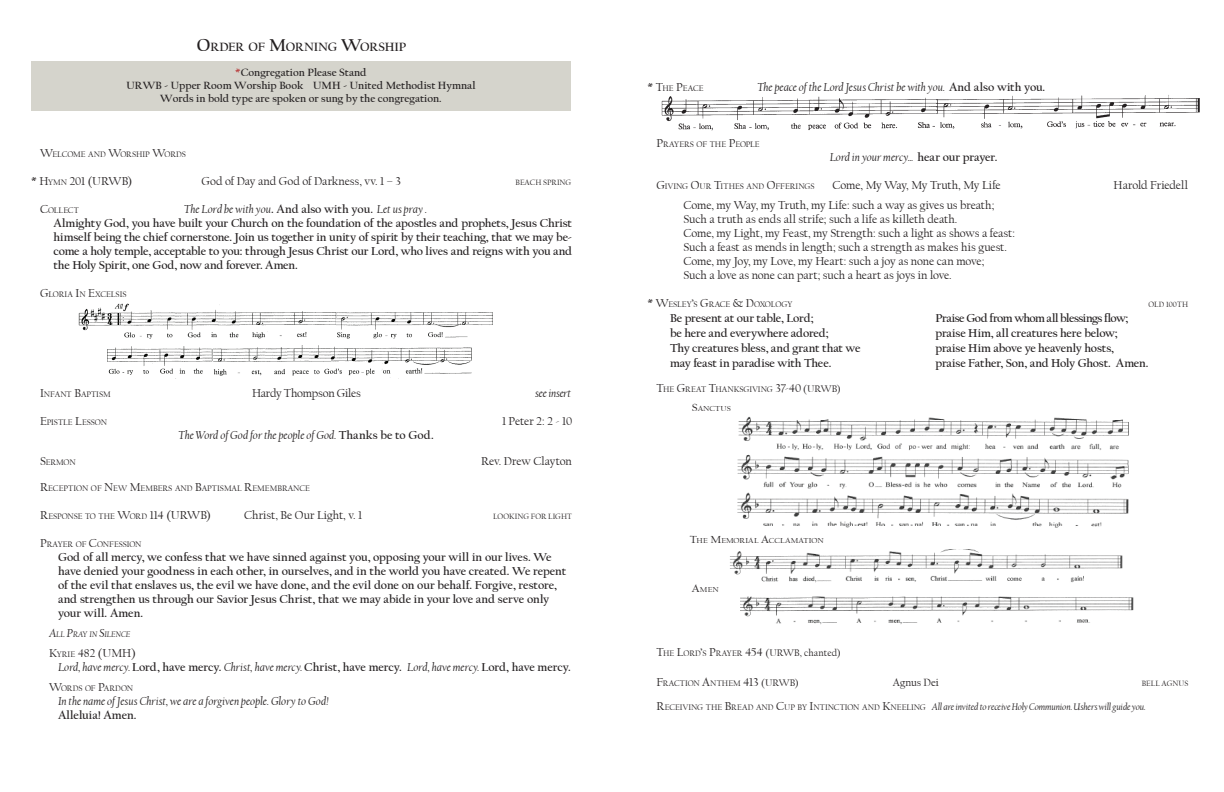
<style>
.page{position:relative;width:1224px;height:792px;background:#fff}
.page>*{position:absolute;margin:0;border:0;box-sizing:border-box;transform-origin:0 0}
.t1{font:700 12.6px "Californian FB";letter-spacing:-.005em;color:#231f20}
.t2{font:700 12px/14px "Californian FB";letter-spacing:-.01em;color:#231f20}
.t3{font:12px/14px "Californian FB";letter-spacing:-.01em;color:#231f20}
.t4{font:italic 12px/14px "Californian FB";letter-spacing:-.005em;color:#231f20}
.t5{font:700 12px "Californian FB";letter-spacing:-.04em;color:#231f20}
.t6{font:700 11px/13.2px "Californian FB";color:#231f20;text-align:center}
.t7{font:11px "Californian FB";letter-spacing:.005em;color:#231f20}
.t8{font:italic 10px "Californian FB";letter-spacing:-.02em;color:#231f20}
.t9{font:10px "Californian FB";letter-spacing:.005em;color:#231f20}
.t10{font:8.4px "Californian FB";color:#231f20}
.t11{font:8.4px "Californian FB";letter-spacing:-.02em;color:#231f20}
.t12{font:italic 8.4px "Californian FB";color:#231f20}
.t13{font:8px "Californian FB";color:#231f20}
.t14{font:7.5px "Californian FB";letter-spacing:.005em;color:#231f20;scale:1.12 1}
.s1{font-size:18px}
.s2{color:#b83535}
.s3{font-size:12px}
.s4{font-size:8.4px}
.s5{font-weight:400;font-style:italic}
.s6{font-weight:700;font-style:normal}
.s7{font-style:normal}
.s8{font-style:normal;font-size:8.4px}
.s9{font-size:10px}
.s10{font-size:10.7px}
.s11{font-style:normal;font-size:12px}
</style>
<div class="page">
<img style="left:78px;top:303px;width:258px;height:36px">
<img style="left:336px;top:312px;width:156px;height:27px">
<img style="left:212px;top:345px;width:260px;height:34px">
<img style="left:107px;top:346px;width:105px;height:33px">
<div style="left:31px;top:62px;width:540px;height:49px;background:#d5d4cc"></div>
<img style="left:737px;top:416px;width:392px;height:112px">
<img style="left:730px;top:549px;width:393px;height:34px">
<img style="left:740px;top:597px;width:394px;height:28px">
<img style="left:661px;top:96px;width:275px;height:35px">
<img style="left:936px;top:95px;width:264px;height:34px">
<p class="t1" style="left:197px;top:40px;width:210px"><span class="s1">O</span>RDER OF <span class="s1">M</span>ORNING <span class="s1">W</span>ORSHIP</p>
<p class="t6" style="left:126px;top:66px;width:350px"><span class="s2">*</span>Congregation Please Stand<br>URWB - Upper Room Worship Book UMH - United Methodist Hymnal<br>Words in bold type are spoken or sung by the congregation.</p>
<p class="t10" style="left:40px;top:149px;width:148px"><span class="s3">W</span>ELCOME AND <span class="s3">W</span>ORSHIP <span class="s3">W</span>ORDS</p>
<p class="t3" style="left:31px;top:174px;width:103px">* H<span class="s4">YMN</span> 201 (URWB)</p>
<p class="t3" style="left:201px;top:174px;width:201px">God of Day and God of Darkness, vv. 1 – 3</p>
<p class="t13" style="left:516px;top:178px;width:57px">BEACH SPRING</p>
<p class="t10" style="left:40px;top:205px;width:40px"><span class="s3">C</span>OLLECT</p>
<p class="t2" style="left:53px;top:202px;width:520px;text-indent:131px"><span class="s5">The Lord be with you</span>. And also with you. <span class="s5">Let us pray .<br></span>Almighty God, you have built your Church on the foundation of the apostles and prophets, Jesus Christ himself being the chief cornerstone. Join us together in unity of spirit by their teaching, that we may be&shy;come a holy temple, acceptable to you: through Jesus Christ our Lord, who lives and reigns with you and the Holy Spirit, one God, now and forever. Amen.</p>
<p class="t10" style="left:40px;top:289px;width:88px"><span class="s3">G</span>LORIA <span class="s3">I</span>N <span class="s3">E</span>XCELSIS</p>
<p class="t10" style="left:40px;top:389px;width:72px"><span class="s3">I</span>NFANT <span class="s3">B</span>APTISM</p>
<p class="t3" style="left:252px;top:386px;width:110px">Hardy Thompson Giles</p>
<p class="t4" style="left:535px;top:386px;width:37px">see insert</p>
<p class="t10" style="left:40px;top:417px;width:69px"><span class="s3">E</span>PISTLE <span class="s3">L</span>ESSON</p>
<p class="t3" style="left:502px;top:414px;width:72px">1 Peter 2: 2 - 10</p>
<p class="t4" style="left:179px;top:428px;width:257px">The Word of God for the people of God. <span class="s6">Thanks be to God.</span></p>
<p class="t10" style="left:40px;top:457px;width:37px"><span class="s3">S</span>ERMON</p>
<p class="t3" style="left:481px;top:454px;width:92px">Rev. Drew Clayton</p>
<p class="t10" style="left:40px;top:483px;width:272px"><span class="s3">R</span>ECEPTION OF <span class="s3">N</span>EW <span class="s3">M</span>EMBERS AND <span class="s3">B</span>APTISMAL <span class="s3">R</span>EMEMBRANCE</p>
<p class="t11" style="left:40px;top:511px;width:172px"><span class="s3">R</span>ESPONSE TO THE <span class="s3">W</span>ORD <span class="s3">114 (URWB)</span></p>
<p class="t3" style="left:244px;top:508px;width:120px">Christ, Be Our Light, v. 1</p>
<p class="t13" style="left:493px;top:512px;width:81px">LOOKING FOR LIGHT</p>
<p class="t11" style="left:40px;top:539px;width:103px"><span class="s3">P</span>RAYER OF <span class="s3">C</span>ONFESSION</p>
<p class="t2" style="left:58px;top:550px;width:510px">God of all mercy, we confess that we have sinned against you, opposing your will in our lives. We have denied your goodness in each other, in ourselves, and in the world you have created. We repent of the evil that enslaves us, the evil we have done, and the evil done on our behalf. Forgive, restore, and strengthen us through our Savior Jesus Christ, that we may abide in your love and serve only your will. Amen.</p>
<p class="t12" style="left:49px;top:629px;width:83px"><span class="s3">A</span>LL <span class="s3">P</span>RAY IN <span class="s3">S</span>ILENCE</p>
<p class="t4" style="left:58px;top:646px;width:514px;text-indent:-9px"><span class="s7">K</span><span class="s8">YRIE</span> <span class="s7">482 (UMH)<br></span>Lord, have mercy. <span class="s6">Lord, have mercy.</span> Christ, have mercy. <span class="s6">Christ, have mercy.</span> Lord, have mercy. <span class="s6">Lord, have mercy.</span></p>
<p class="t11" style="left:49px;top:683px;width:86px"><span class="s3">W</span>ORDS OF <span class="s3">P</span>ARDON</p>
<p class="t4" style="left:58px;top:694px;width:273px">In the name of Jesus Christ, we are a forgiven people. Glory to God!</p>
<p class="t2" style="left:58px;top:708px;width:80px">Alleluia! Amen.</p>
<p class="t10" style="left:648px;top:84px;width:58px"><span class="s3">* T</span>HE <span class="s3">P</span>EACE</p>
<p class="t4" style="left:757px;top:80px;width:289px">The peace of the Lord Jesus Christ be with you. <span class="s6">And also with you.</span></p>
<p class="t10" style="left:656px;top:140px;width:105px"><span class="s3">P</span>RAYERS OF THE <span class="s3">P</span>EOPLE</p>
<p class="t4" style="left:830px;top:150px;width:169px">Lord in your mercy... <span class="s6">hear our prayer.</span></p>
<p class="t10" style="left:656px;top:182px;width:160px"><span class="s3">G</span>IVING <span class="s3">O</span>UR <span class="s3">T</span>ITHES AND <span class="s3">O</span>FFERINGS</p>
<p class="t3" style="left:833px;top:178px;width:170px">Come, My Way, My Truth, My Life</p>
<p class="t3" style="left:1114px;top:178px;width:76px">Harold Friedell</p>
<p class="t3" style="left:683px;top:198px;width:333px">Come, my Way, my Truth, my Life: such a way as gives us breath; Such a truth as ends all strife; such a life as killeth death.<br>Come, my Light, my Feast, my Strength: such a light as shows a feast:<br>Such a feast as mends in length; such a strength as makes his guest.<br>Come, my Joy, my Love, my Heart: such a joy as none can move;<br>Such a love as none can part; such a heart as joys in love.</p>
<p class="t10" style="left:648px;top:300px;width:146px"><span class="s3">* W</span>ESLEY<span class="s3">’</span>S <span class="s3">G</span>RACE <span class="s3">&amp; D</span>OXOLOGY</p>
<p class="t13" style="left:1149px;top:300px;width:41px">OLD 100TH</p>
<p class="t2" style="left:670px;top:311px;width:145px">Be present at our table, Lord;</p>
<p class="t5" style="left:936px;top:311px;width:194px">Praise God from whom all blessings flow;</p>
<p class="t2" style="left:670px;top:326px;width:160px">be here and everywhere adored;</p>
<p class="t2" style="left:936px;top:326px;width:184px">praise Him, all creatures here below;</p>
<p class="t2" style="left:670px;top:341px;width:192px">Thy creatures bless, and grant that we</p>
<p class="t2" style="left:936px;top:341px;width:180px">praise Him above ye heavenly hosts,</p>
<p class="t2" style="left:670px;top:356px;width:163px">may feast in paradise with Thee.</p>
<p class="t2" style="left:936px;top:356px;width:215px">praise Father, Son, and Holy Ghost. Amen.</p>
<p class="t10" style="left:656px;top:385px;width:186px"><span class="s3">T</span>HE <span class="s3">G</span>REAT <span class="s3">T</span>HANKSGIVING <span class="s3">37-40</span> <span class="s9">(URWB)</span></p>
<p class="t14" style="left:692px;top:404px;width:36px"><span class="s10">S</span>ANCTUS</p>
<p class="t14" style="left:690px;top:537px;width:121px"><span class="s10">T</span>HE <span class="s10">M</span>EMORIAL <span class="s10">A</span>CCLAMATION</p>
<p class="t14" style="left:692px;top:585px;width:25px"><span class="s10">A</span>MEN</p>
<p class="t9" style="left:656px;top:647px;width:186px"><span class="s3">T</span><span class="s4">HE</span> <span class="s3">L</span><span class="s4">ORD</span><span class="s3">’</span><span class="s4">S</span> <span class="s3">P</span><span class="s4">RAYER</span> <span class="s3">454</span> (URWB, chanted)</p>
<p class="t10" style="left:656px;top:679px;width:144px"><span class="s3">F</span>RACTION <span class="s3">A</span>NTHEM <span class="s3">413</span> <span class="s9">(URWB)</span></p>
<p class="t7" style="left:893px;top:677px;width:48px">Agnus Dei</p>
<p class="t13" style="left:1142px;top:679px;width:48px">BELL AGNUS</p>
<p class="t8" style="left:656px;top:701px;width:491px"><span class="s11">R</span><span class="s8">ECEIVING THE</span> <span class="s11">B</span><span class="s8">READ AND</span> <span class="s11">C</span><span class="s8">UP BY</span> <span class="s11">I</span><span class="s8">NTINCTION AND</span> <span class="s11">K</span><span class="s8">NEELING</span> All are invited to receive Holy Communion. Ushers will guide you.</p>
</div>
